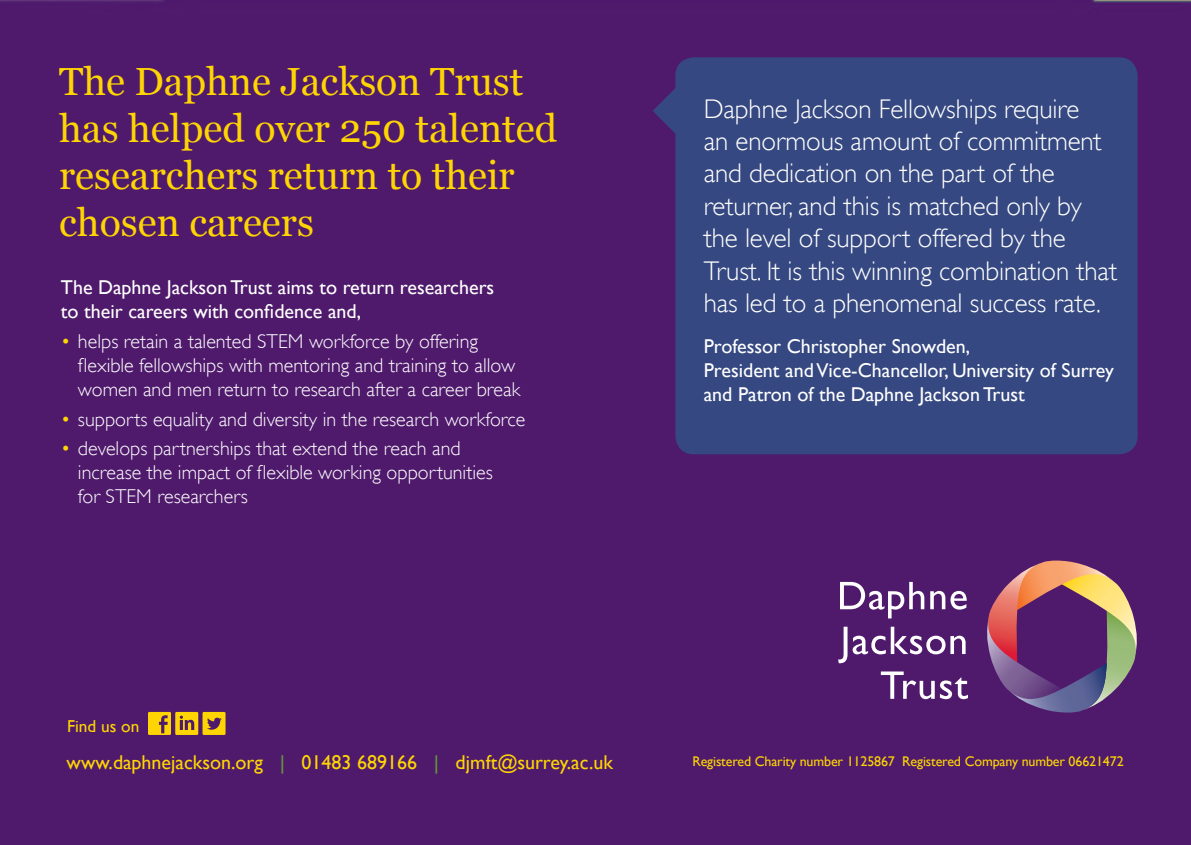
<style>
.page{position:relative;width:1191px;height:845px;background:#4f1a6c}
.page>*{position:absolute;margin:0;border:0;box-sizing:border-box;transform-origin:0 0}
.t1{font:39.2px/47px "Georgia";color:#fed503}
.t2{font:300 27px/32.4px "Gill Sans";letter-spacing:-.005em;color:#fff}
.t3{font:300 20px/24px "Gill Sans";color:#fff}
.t4{font:20px/24px "Gill Sans";color:#fff}
.t5{font:20px "Gill Sans";color:#fed503}
.Body_Text{font:17.2px "Gill Sans";color:#fed503}
.t6{font:14px "Gill Sans";letter-spacing:-.01em;color:#fed503}
.s1{color:#fed503}
.s2{color:#639d34}
</style>
<div class="page">
<div style="left:675px;top:57px;width:462px;height:397px;background:#354881;border-radius:19px"></div>
<svg style="left:652px;top:87px;width:24px;height:47px"></svg>
<svg style="left:985px;top:560px;width:153px;height:152px;background:#7f5173"></svg>
<svg style="left:840px;top:582px;width:84px;height:36px"></svg>
<svg style="left:930px;top:591px;width:36px;height:18px"></svg>
<svg style="left:838px;top:627px;width:127px;height:36px"></svg>
<svg style="left:881px;top:671px;width:53px;height:28px"></svg>
<svg style="left:940px;top:677px;width:28px;height:22px"></svg>
<svg style="left:148px;top:712px;width:23px;height:23px"></svg>
<div style="left:175px;top:712px;width:23px;height:23px;background:#fed503"></div>
<div style="left:202px;top:712px;width:23px;height:23px;background:#fed503"></div>
<svg style="left:180px;top:715px;width:14px;height:15px"></svg>
<svg style="left:207px;top:717px;width:15px;height:12px"></svg>
<p class="t1" style="left:59px;top:57px;width:499px">The Daphne Jackson Trust has helped over 250 talented researchers return to their chosen careers</p>
<p class="t4" style="left:61px;top:275px;width:435px">The Daphne Jackson Trust aims to return researchers to their careers with confidence and,</p>
<p class="t3" style="left:78px;top:329px;width:444px;text-indent:-17px"><span class="s1">•</span> helps retain a talented STEM workforce by offering flexible fellowships with mentoring and training to allow women and men return to research after a career break</p>
<p class="t3" style="left:61px;top:407px;width:466px"><span class="s1">•</span> supports equality and diversity in the research workforce</p>
<p class="t3" style="left:78px;top:436px;width:416px;text-indent:-17px"><span class="s1">•</span> develops partnerships that extend the reach and increase the impact of flexible working opportunities for STEM researchers</p>
<p class="Body_Text" style="left:67px;top:716px;width:74px">Find us on</p>
<p class="t2" style="left:703px;top:92px;width:415px">Daphne Jackson Fellowships require<br>an enormous amount of commitment and dedication on the part of the returner, and this is matched only by the level of support offered by the Trust. It is this winning combination that has led to a phenomenal success rate.</p>
<p class="t4" style="left:703px;top:334px;width:412px">Professor Christopher Snowden,<br>President and Vice-Chancellor, University of Surrey and Patron of the Daphne Jackson Trust</p>
<p class="t5" style="left:67px;top:750px;width:548px">www.daphnejackson.org <span class="s2">|</span> 01483 689166 <span class="s2">|</span> djmft@surrey.ac.uk</p>
<p class="t6" style="left:692px;top:753px;width:433px">Registered Charity number 1125867 Registered Company number 06621472</p>
</div>
